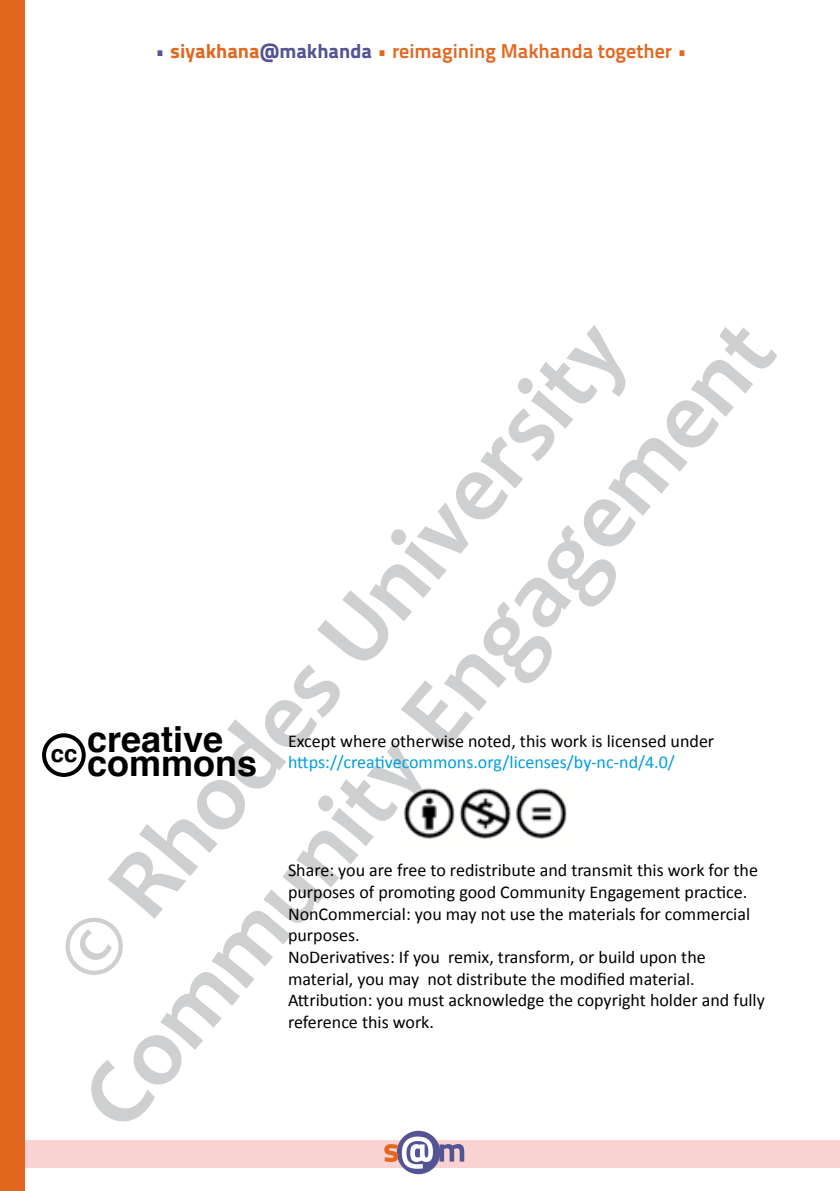
<style>
.page{position:relative;width:840px;height:1191px;background:#fff}
.page>*{position:absolute;margin:0;border:0;box-sizing:border-box;transform-origin:0 0}
.t1{font:700 96px/115.2px "Candara";color:#cecfd0;text-align:center}
.t2{font:700 36px "Helvetica";color:#000}
.t3{font:700 24px "Helvetica";color:#000}
.t4{font:700 20px "Titillium Text 22 L";color:#e26820}
.t5{font:18px/21.6px "Calibri";color:#000}
.t6{font:18px "Calibri";color:#009ee0}
.s1{font-weight:800;color:#545394}
.s2{font-weight:800}
</style>
<div class="page">
<div style="left:0;top:1140px;width:839px;height:27px;background:#f9d2d1"></div>
<div style="left:0;top:0;width:24px;height:1191px;background:#e26820"></div>
<svg style="left:396px;top:1130px;width:44px;height:44px"></svg>
<svg style="left:384px;top:1136px;width:48px;height:32px"></svg>
<svg style="left:439px;top:1144px;width:25px;height:17px"></svg>
<svg style="left:839px;top:1140px;width:1px;height:27px"></svg>
<div style="left:42px;top:733px;width:44px;height:44px;border:4px solid #000;border-radius:50%"></div>
<img style="left:403px;top:788px;width:164px;height:51px">
<p class="t4" style="left:155px;top:35px;width:533px"><span class="s1">•</span> <span class="s2">siyakhana</span><span class="s1">@makhanda</span> • reimagining Makhanda together •</p>
<h1 class="t1" style="left:-33px;top:1004px;width:1021px;rotate:-50deg">© Rhodes University<br>Community Engagement</h1>
<h2 class="t2" style="left:87px;top:710px;width:138px">creative</h2>
<h2 class="t2" style="left:87px;top:734px;width:172px">commons</h2>
<p class="t5" style="left:288px;top:729px;width:427px">Except where otherwise noted, this work is licensed under</p>
<p class="t6" style="left:288px;top:751px;width:388px">https://creativecommons.org/licenses/by-nc-nd/4.0/</p>
<h3 class="t3" style="left:51px;top:734px;width:28px">cc</h3>
<p class="t5" style="left:288px;top:859px;width:478px">Share: you are free to redistribute and transmit this work for the purposes of promoting good Community Engagement practice.<br>NonCommercial: you may not use the materials for commercial purposes.<br>NoDerivatives: If you remix, transform, or build upon the material, you may not distribute the modified material.<br>Attribution: you must acknowledge the copyright holder and fully reference this work.</p>
</div>
